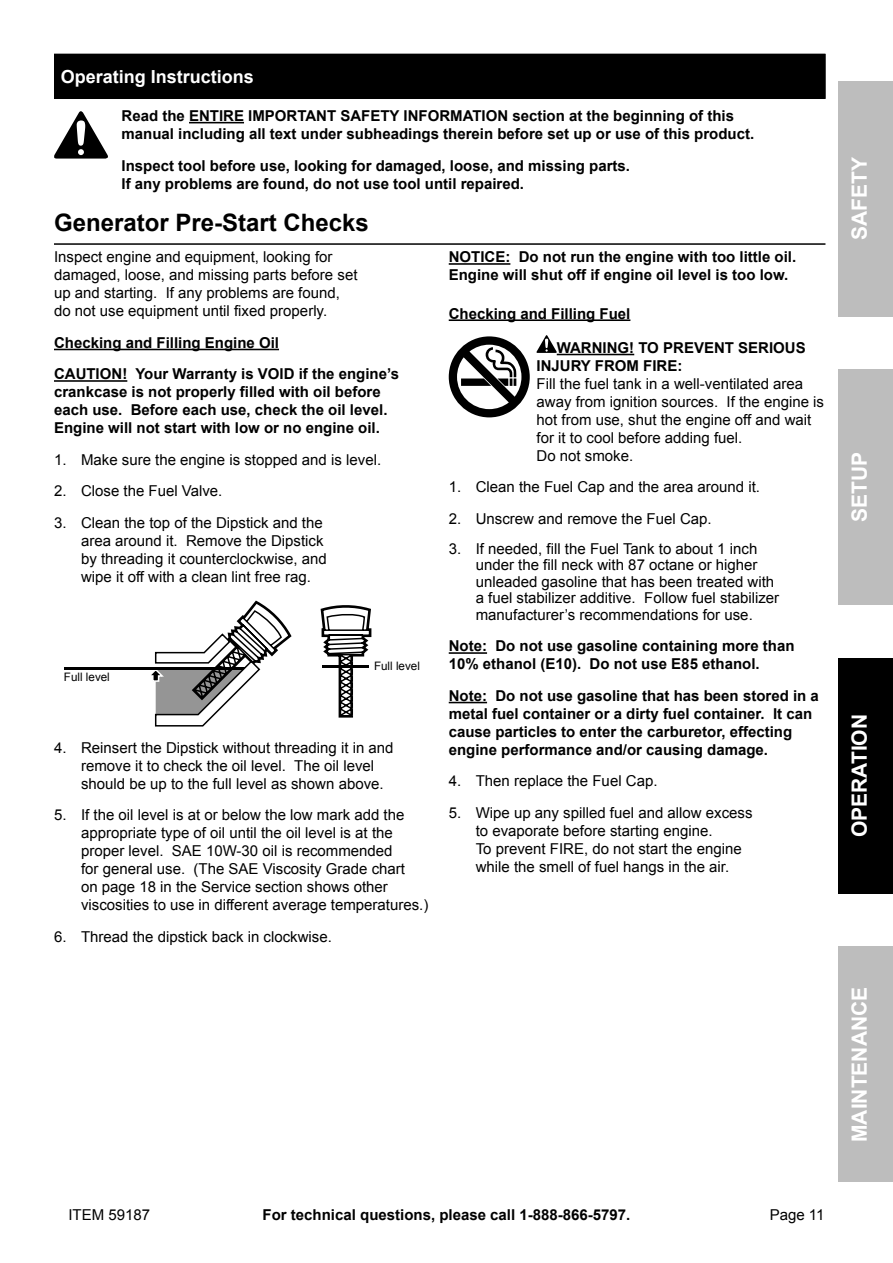
<style>
.page{position:relative;width:893px;height:1263px;background:#fff}
.page>*{position:absolute;margin:0;border:0;box-sizing:border-box;transform-origin:0 0}
.Subheading{font:700 24px "Arial";color:#000}
.t1{font:700 21px "Arial";color:#fff}
.Heading{font:700 18px "Arial";color:#fff}
.Note{font:15px/18px "Arial";color:#000}
.Note-2{font:700 15px/18px "Arial";color:#000}
.Indented_no_list{font:700 15px/18px "Arial";color:#000}
.Paragraph{font:15px/18px "Arial";color:#000}
.Topic{font:700 15px "Arial";color:#000}
.t2{font:11.7px "Arial";color:#000}
.s1{font-weight:700}
</style>
<div class="page">
<div style="left:839px;top:81px;width:54px;height:235px;background:#bdbdbd"></div>
<div style="left:839px;top:370px;width:54px;height:235px;background:#bdbdbd"></div>
<div style="left:839px;top:658px;width:54px;height:235px;background:#000"></div>
<div style="left:839px;top:947px;width:54px;height:235px;background:#bdbdbd"></div>
<div style="left:54px;top:54px;width:771px;height:45px;background:#000"></div>
<hr style="left:189px;top:122px;width:55px;height:1px;background:#000">
<hr style="left:54px;top:243px;width:771px;height:2px;background:#000">
<svg style="left:54px;top:111px;width:54px;height:48px"></svg>
<hr style="left:54px;top:349px;width:225px;height:1px;background:#000">
<hr style="left:54px;top:380px;width:73px;height:2px;background:#000">
<svg style="left:320px;top:606px;width:52px;height:112px"></svg>
<hr style="left:323px;top:665px;width:46px;height:2px;background:#000">
<hr style="left:64px;top:667px;width:186px;height:2px;background:#000">
<svg style="left:146px;top:600px;width:146px;height:127px"></svg>
<hr style="left:449px;top:263px;width:61px;height:2px;background:#000">
<hr style="left:449px;top:319px;width:181px;height:2px;background:#000">
<hr style="left:557px;top:354px;width:77px;height:1px;background:#000">
<hr style="left:449px;top:652px;width:38px;height:2px;background:#000">
<hr style="left:449px;top:702px;width:38px;height:1px;background:#000">
<svg style="left:449px;top:336px;width:81px;height:81px"></svg>
<svg style="left:536px;top:335px;width:21px;height:18px"></svg>
<p class="Heading" style="left:61px;top:64px;width:195px">Operating Instructions</p>
<p class="Indented_no_list" style="left:108px;top:107px;width:91px">Read the ENTIRE</p>
<p class="Indented_no_list" style="left:248px;top:107px;width:49px">IMPORTANT</p>
<p class="Indented_no_list" style="left:340px;top:107px;width:41px">SAFETY</p>
<p class="Indented_no_list" style="left:122px;top:107px;width:634px;text-indent:282px">IN FORMATION section at the beginning of this manual including all text under subheadings therein before set up or use of this product.</p>
<p class="Indented_no_list" style="left:122px;top:157px;width:510px">Inspect tool before use, looking for damaged, loose, and missing parts.<br>If any problems are found, do not use tool until repaired.</p>
<p class="Subheading" style="left:54px;top:206px;width:316px">Generator Pre-Start Checks</p>
<p class="Paragraph" style="left:54px;top:248px;width:305px">Inspect engine and equipment, looking for damaged, loose, and missing parts before set up and starting. If any problems are found, do not use equipment until fixed properly.</p>
<p class="Indented_no_list" style="left:54px;top:334px;width:227px">Checking and Filling Engine Oil</p>
<p class="Note-2" style="left:54px;top:366px;width:10px">CAUTI</p>
<p class="Note-2" style="left:449px;top:249px;width:32px">NOTICE</p>
<p class="Note-2" style="left:449px;top:249px;width:349px;text-indent:57px">: Do not run the engine with too little oil.<br>Engine will shut off if engine oil level is too low.</p>
<p class="Topic" style="left:449px;top:303px;width:183px">Checking and Filling Fuel</p>
<p class="Note-2" style="left:557px;top:339px;width:24px">WARNIN</p>
<p class="Note-2" style="left:618px;top:339px;width:57px">G! TO PRE</p>
<p class="Note-2" style="left:694px;top:339px;width:21px">VENT</p>
<p class="Note-2" style="left:738px;top:339px;width:69px">SERIOUS</p>
<p class="Note-2" style="left:536px;top:357px;width:35px">INJURY</p>
<p class="Note" style="left:536px;top:357px;width:289px;text-indent:58px"><span class="s1">FROM FIRE :<br></span>Fill the fuel tank in a well-ventilated area away from ignition sources. If the engine is hot from use, shut the engine off and wait for it to cool before adding fuel.<br>Do not smoke.</p>
<p class="Note" style="left:449px;top:478px;width:313px">1. Clean the Fuel Cap and the area around it.</p>
<p class="Note" style="left:449px;top:510px;width:264px">2. Unscrew and remove the Fuel Cap.</p>
<p class="Note" style="left:476px;top:541px;width:305px;line-height:16.5px;text-indent:-27px">3. If needed, fill the Fuel Tank to about 1 inch under the fill neck with 87 octane or higher unleaded gasoline that has been treated with a fuel stabilizer additive. Follow fuel stabilizer manufacturer’s recommendations for use.</p>
<p class="Note-2" style="left:449px;top:638px;width:347px">Note: Do not use gasoline containing more than<br>10% ethanol (E10). Do not use E85 ethanol.</p>
<p class="Note-2" style="left:449px;top:687px;width:372px">Note: Do not use gasoline that has been stored in a metal fuel container or a dirty fuel container. It can cause particles to enter the carburetor, effecting engine performance and/or causing damage.</p>
<p class="Note" style="left:449px;top:772px;width:210px">4. Then replace the Fuel Cap.</p>
<p class="Note" style="left:476px;top:804px;width:278px;text-indent:-27px">5. Wipe up any spilled fuel and allow excess to evaporate before starting engine.<br>To prevent FIRE, do not start the engine while the smell of fuel hangs in the air.</p>
<p class="Note-2" style="left:54px;top:366px;width:347px;text-indent:46px">ON! Your Warranty is VOID if the engine’s crankcase is not properly filled with oil before each use. Before each use, check the oil level.<br>Engine will not start with low or no engine oil.</p>
<p class="Note" style="left:54px;top:451px;width:329px">1. Make sure the engine is stopped and is level.</p>
<p class="Note" style="left:54px;top:482px;width:170px">2. Close the Fuel Valve.</p>
<p class="Note" style="left:81px;top:514px;width:247px;text-indent:-27px">3. Clean the top of the Dipstick and the area around it. Remove the Dipstick by threading it counterclockwise, and wipe it off with a clean lint free rag.</p>
<p class="t2" style="left:374px;top:658px;width:47px">Full level</p>
<p class="t2" style="left:64px;top:669px;width:47px">Full level</p>
<p class="Note" style="left:54px;top:739px;width:14px">4.</p>
<p class="Note" style="left:81px;top:739px;width:314px">Reinsert the Dipstick without threading it in and remove it to check the oil level. The oil level should be up to the full level as shown above.</p>
<p class="Note" style="left:81px;top:806px;width:349px;text-indent:-27px">5. If the oil level is at or below the low mark add the appropriate type of oil until the oil level is at the proper level. SAE 10W‑30 oil is recommended<br>for general use. (The SAE Viscosity Grade chart<br>on page 18 in the Service section shows other viscosities to use in different average temperatures.)</p>
<p class="Note" style="left:54px;top:928px;width:279px">6. Thread the dipstick back in clockwise.</p>
<p class="Note" style="left:68px;top:1206px;width:83px">ITEM 59187</p>
<p class="Note-2" style="left:263px;top:1206px;width:369px">For technical questions, please call 1-888-866-5797.</p>
<p class="Note" style="left:770px;top:1206px;width:56px">Page 11</p>
<h2 class="t1" style="left:845px;top:240px;width:84px;rotate:-90deg">Saf ety</h2>
<h2 class="t1" style="left:845px;top:522px;width:72px;rotate:-90deg">Setup</h2>
<h2 class="t1" style="left:845px;top:837px;width:125px;rotate:-90deg">Operation</h2>
<h2 class="t1" style="left:845px;top:1142px;width:157px;rotate:-90deg">Maintenance</h2>
</div>
